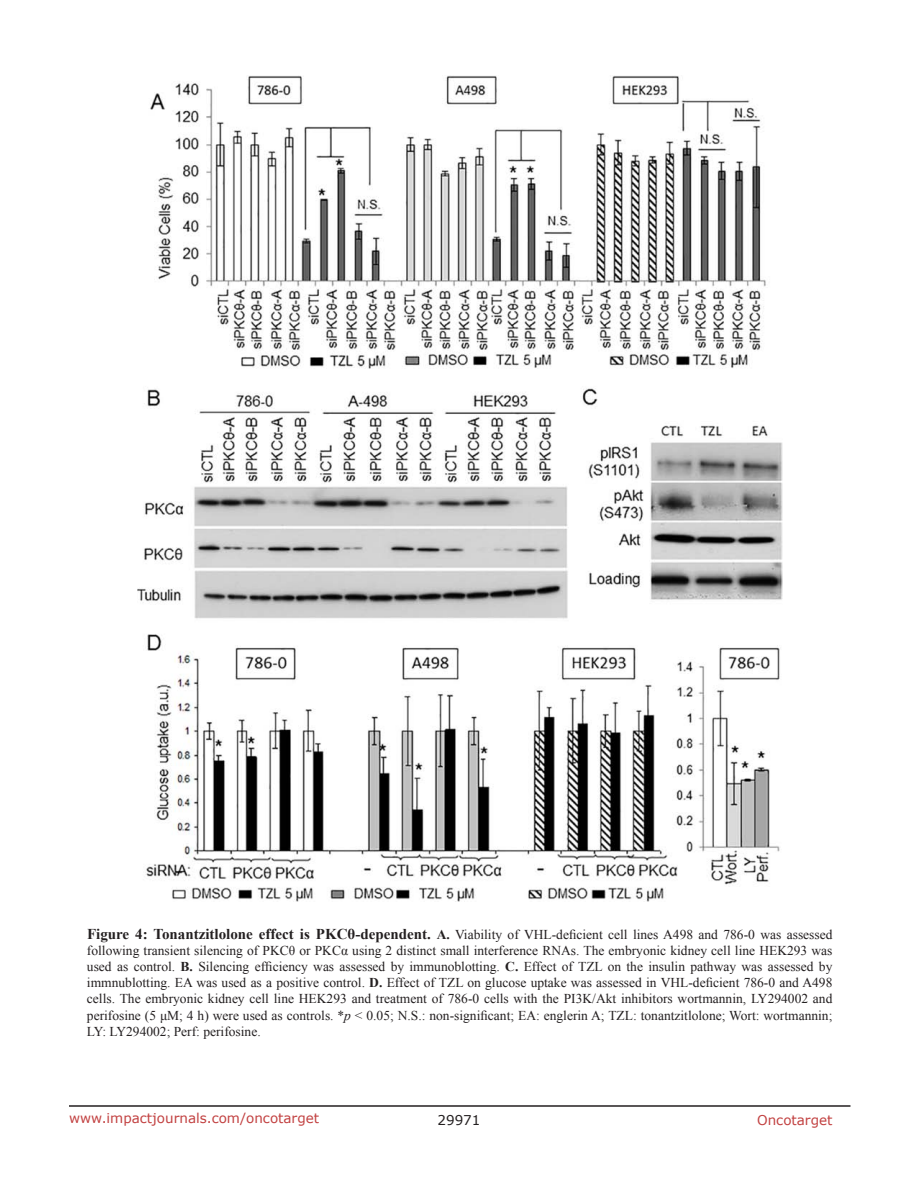
<style>
.page{position:relative;width:918px;height:1188px;background:#fff}
.page>*{position:absolute;margin:0;border:0;box-sizing:border-box;transform-origin:0 0}
.FigureText{font:13.5px/16.2px "Times New Roman";color:#231f20;text-align:justify}
.t1{font:13.5px "Verdana";color:#c24141}
.t2{font:13.5px "Verdana";color:#231f20}
.s1{font-weight:700;font-size:15px}
.s2{font-weight:700}
.s3{font-style:italic}
</style>
<div class="page">
<hr style="left:69px;top:1105px;width:781px;height:2px;background:#231f20">
<img style="left:137px;top:75px;width:645px;height:826px">
<p class="FigureText" style="left:87px;top:926px;width:747px"><span class="s1">Figure 4: Tonantzitlolone effect is PKCθ-dependent.</span> <span class="s2">A.</span> Viability of VHL-deficient cell lines A498 and 786-0 was assessed following transient silencing of PKCθ or PKCα using 2 distinct small interference RNAs. The embryonic kidney cell line HEK293 was used as control. <span class="s2">B.</span> Silencing efficiency was assessed by immunoblotting. <span class="s2">C.</span> Effect of TZL on the insulin pathway was assessed by immnublotting. EA was used as a positive control. <span class="s2">D.</span> Effect of TZL on glucose uptake was assessed in VHL-deficient 786-0 and A498 cells. The embryonic kidney cell line HEK293 and treatment of 786-0 cells with the PI3K/Akt inhibitors wortmannin, LY294002 and perifosine (5 μM; 4 h) were used as controls. *<span class="s3">p</span> &lt; 0.05; N.S.: non-significant; EA: englerin A; TZL: tonantzitlolone; Wort: wortmannin; LY: LY294002; Perf: perifosine.</p>
<p class="t1" style="left:69px;top:1109px;width:252px">www.impactjournals.com/oncotarget</p>
<p class="t2" style="left:438px;top:1111px;width:44px">29971</p>
<p class="t1" style="left:757px;top:1111px;width:77px">Oncotarget</p>
</div>
